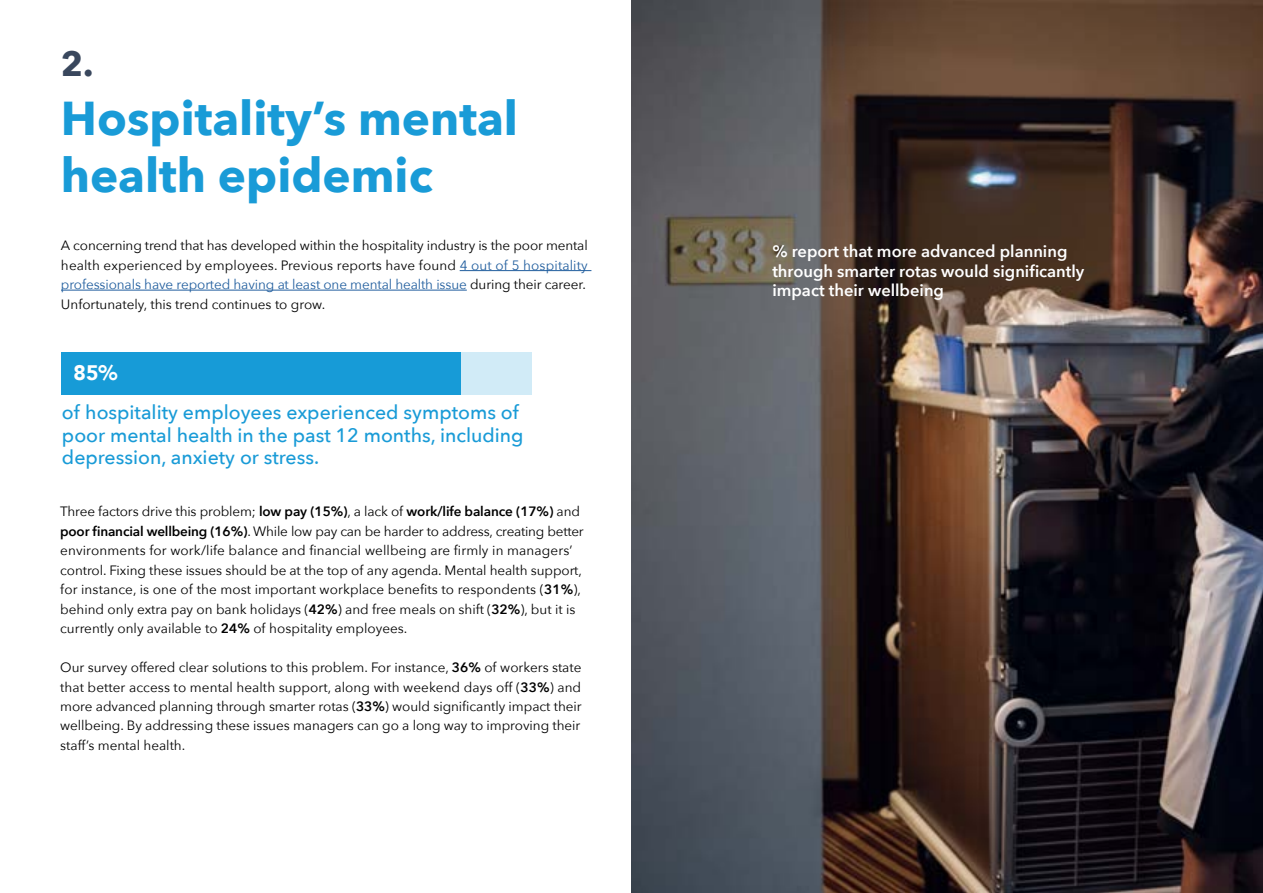
<style>
.page{position:relative;width:1263px;height:893px;background:#fff}
.page>*{position:absolute;margin:0;border:0;box-sizing:border-box;transform-origin:0 0}
.t1{font:700 47.4px/56.8px "Avenir Next";color:#199bd7}
.t2{font:700 34.5px "Avenir Next";color:#39475d}
.t3{font:900 21px "Avenir";color:#fff}
.t4{font:500 19.5px/22.5px "Avenir Next";color:#199bd7}
.t5{font:600 16.5px/19.5px "Avenir Next";color:#fff}
.t6{font:13.5px/19.5px "Avenir Next";letter-spacing:-.005em;color:#000}
.s1{color:#215e9e}
.s2{font-weight:600}
</style>
<div class="page">
<hr style="left:460px;top:270px;width:131px;height:1px;background:#215e9e">
<hr style="left:61px;top:290px;width:406px;height:1px;background:#215e9e">
<div style="left:62px;top:353px;width:469px;height:42px;background:#d1ebf7"></div>
<div style="left:62px;top:353px;width:399px;height:42px;background:#179bd7"></div>
<img style="left:631px;top:0;width:632px;height:893px">
<h2 class="t2" style="left:61px;top:34px;width:34px">2.</h2>
<h1 class="t1" style="left:61px;top:89px;width:458px">Hospitality’s mental health epidemic</h1>
<p class="t6" style="left:61px;top:235px;width:528px">A concerning trend that has developed within the hospitality industry is the poor mental health experienced by employees. Previous reports have found <span class="s1">4 out of 5 hospitality professionals have reported having at least one mental health issue</span> during their career.<br>Unfortunately, this trend continues to grow.</p>
<h3 class="t3" style="left:74px;top:354px;width:45px">85%</h3>
<h3 class="t4" style="left:62px;top:401px;width:463px">of hospitality employees experienced symptoms of poor mental health in the past 12 months, including depression, anxiety or stress.</h3>
<p class="t6" style="left:60px;top:501px;width:525px">Three factors drive this problem; <span class="s2">low pay (15%)</span>, a lack of <span class="s2">work/life balance (17%)</span> and <span class="s2">poor financial wellbeing (16%)</span>. While low pay can be harder to address, creating better environments for work/life balance and financial wellbeing are firmly in managers’ control. Fixing these issues should be at the top of any agenda. Mental health support, for instance, is one of the most important workplace benefits to respondents (<span class="s2">31%</span>), behind only extra pay on bank holidays (<span class="s2">42%</span>) and free meals on shift (<span class="s2">32%</span>), but it is currently only available to <span class="s2">24%</span> of hospitality employees.</p>
<p class="t6" style="left:60px;top:657px;width:523px;text-align:justify">Our survey offered clear solutions to this problem. For instance, <span class="s2">36%</span> of workers state that better access to mental health support, along with weekend days off (<span class="s2">33%</span>) and more advanced planning through smarter rotas (<span class="s2">33%</span>) would significantly impact their wellbeing. By addressing these issues managers can go a long way to improving their staff’s mental health.</p>
<p class="t5" style="left:772px;top:241px;width:313px">% report that more advanced planning through smarter rotas would significantly impact their wellbeing</p>
</div>
